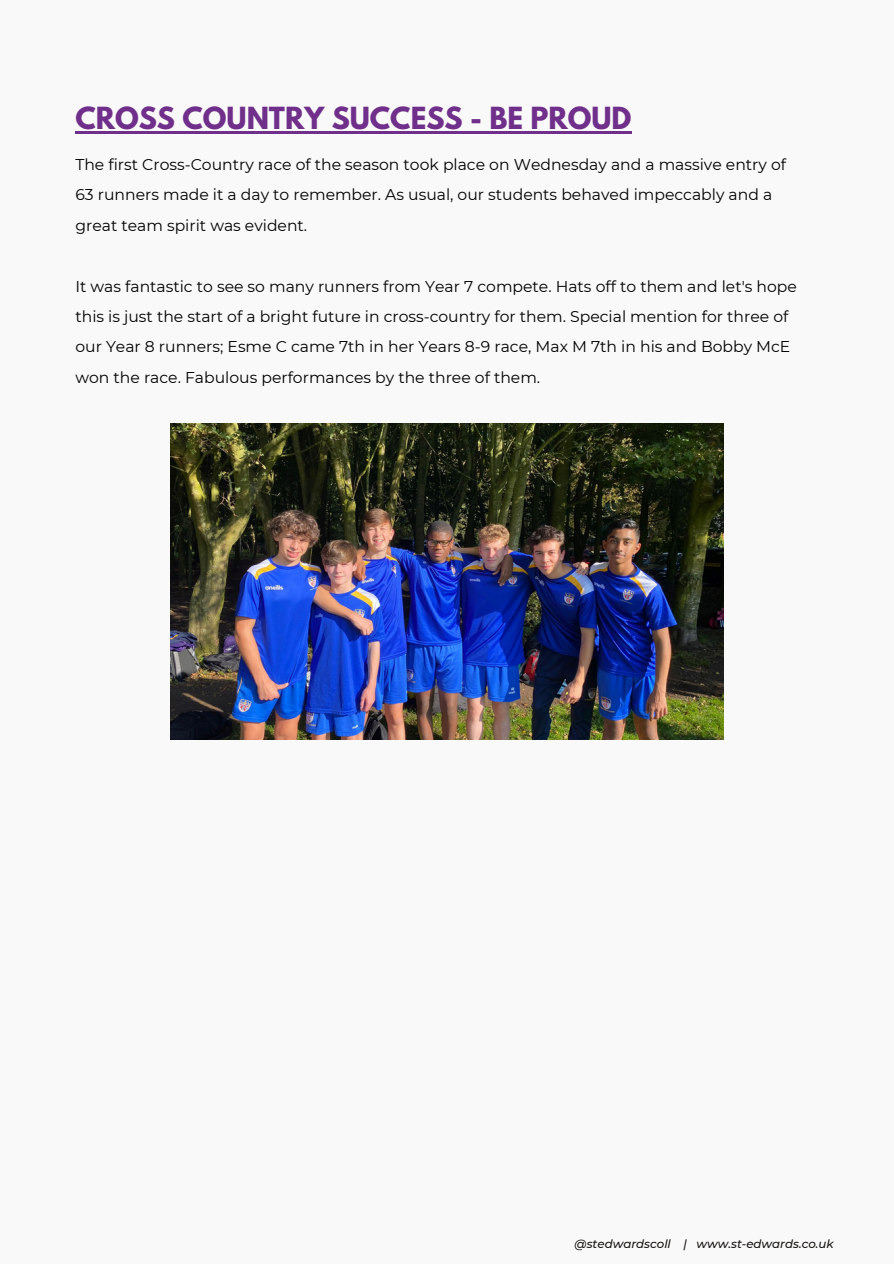
<style>
.page{position:relative;width:894px;height:1264px;background:#fff}
.page>*{position:absolute;margin:0;border:0;box-sizing:border-box;transform-origin:0 0}
.t1{font:700 27px "League Spartan";color:#702f8a}
.t2{font:15.6px/30.3px "Montserrat";color:#000}
.t3{font:italic 500 11.7px "Montserrat";color:#171310}
</style>
<div class="page">
<div style="left:0;top:0;width:893px;height:1263px;background:#f9f9f9"></div>
<img style="left:170px;top:423px;width:553px;height:316px">
<hr style="left:75px;top:131px;width:556px;height:2px;background:#702f8a">
<h2 class="t1" style="left:75px;top:105px;width:557px">CROSS COUNTRY SUCCESS - BE PROUD</h2>
<p class="t2" style="left:75px;top:149px;width:712px">The first Cross-Country race of the season took place on Wednesday and a massive entry of<br>63 runners made it a day to remember. As usual, our students behaved impeccably and a great team spirit was evident.</p>
<p class="t2" style="left:75px;top:271px;width:722px">It was fantastic to see so many runners from Year 7 compete. Hats off to them and let's hope this is just the start of a bright future in cross-country for them. Special mention for three of our Year 8 runners; Esme C came 7th in her Years 8-9 race, Max M 7th in his and Bobby McE won the race. Fabulous performances by the three of them.</p>
<h2 class="t3" style="left:574px;top:1236px;width:260px">@stedwardscoll | www.st-edwards.co.uk</h2>
</div>
